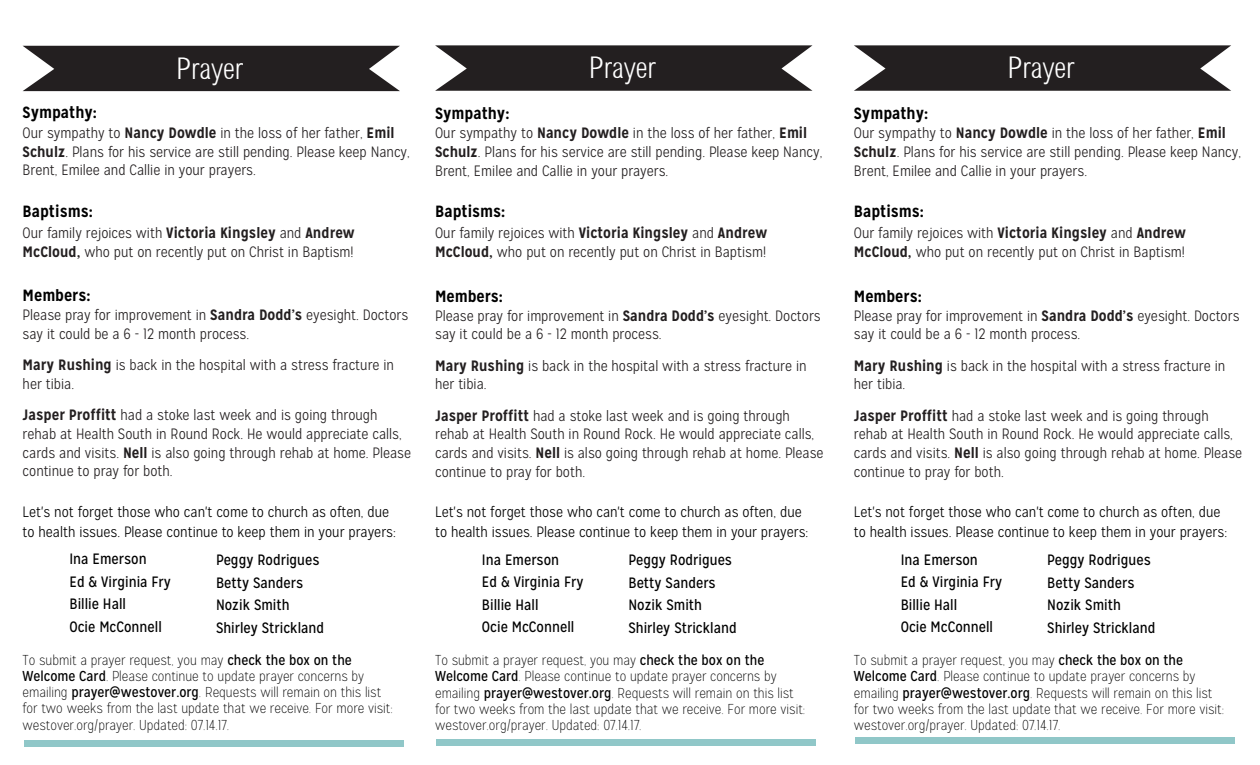
<style>
.page{position:relative;width:1260px;height:765px;background:#fff}
.page>*{position:absolute;margin:0;border:0;box-sizing:border-box;transform-origin:0 0}
.t1{font:30px "Sertig";color:#fff}
.t2{font:700 16.25px "Mission Gothic";color:#000}
.t3{font:300 15px/18.8px "Mission Gothic";color:#231f20}
._2_pt_space{font:300 15px/20px "Mission Gothic";color:#000}
._2_pt_space-2{font:15px "Mission Gothic";color:#000}
._2_pt_space-3{font:100 14.38px/16.2px "Mission Gothic";color:#000}
.s1{font-weight:700}
.s2{font-weight:400}
</style>
<div class="page">
<svg style="left:23px;top:46px;width:377px;height:45px;background:#353132"></svg>
<div style="left:24px;top:740px;width:380px;height:6px;background:#90c7c8"></div>
<svg style="left:435px;top:45px;width:377px;height:46px;background:#373435"></svg>
<div style="left:436px;top:740px;width:380px;height:6px;background:#90c7c8"></div>
<svg style="left:854px;top:45px;width:377px;height:46px;background:#373435"></svg>
<div style="left:855px;top:737px;width:380px;height:6px;background:#90c7c8"></div>
<p class="t2" style="left:23px;top:102px;width:76px">Sympathy:</p>
<p class="t1" style="left:176px;top:50px;width:69px">Prayer</p>
<p class="t3" style="left:23px;top:124px;width:389px">Our sympathy to <span class="s1">Nancy Dowdle</span> in the loss of her father, <span class="s1">Emil<br>Schulz</span>. Plans for his service are still pending. Please keep Nancy,<br>Brent, Emilee and Callie in your prayers.</p>
<p class="t2" style="left:23px;top:201px;width:72px">Baptisms:</p>
<p class="t3" style="left:23px;top:224px;width:334px">Our family rejoices with <span class="s1">Victoria Kingsley</span> and <span class="s1">Andrew</span></p>
<p class="t3" style="left:23px;top:242px;width:333px"><span class="s1">McCloud,</span> who put on recently put on Christ in Baptism!</p>
<p class="t2" style="left:23px;top:286px;width:69px">Members:</p>
<p class="t3" style="left:23px;top:306px;width:387px">Please pray for improvement in <span class="s1">Sandra Dodd’s</span> eyesight. Doctors say it could be a 6 - 12 month process.</p>
<p class="t3" style="left:23px;top:356px;width:373px"><span class="s1">Mary Rushing</span> is back in the hospital with a stress fracture in her tibia.</p>
<p class="t3" style="left:23px;top:406px;width:390px"><span class="s1">Jasper Proffitt</span> had a stoke last week and is going through rehab at Health South in Round Rock. He would appreciate calls, cards and visits. <span class="s1">Nell</span> is also going through rehab at home. Please continue to pray for both.</p>
<p class="_2_pt_space" style="left:23px;top:502px;width:375px">Let's not forget those who can't come to church as often, due to health issues. Please continue to keep them in your prayers:</p>
<p class="_2_pt_space-2" style="left:69px;top:550px;width:79px">Ina Emerson</p>
<p class="_2_pt_space-2" style="left:69px;top:573px;width:103px">Ed &amp; Virginia Fry</p>
<p class="_2_pt_space-2" style="left:69px;top:595px;width:58px">Billie Hall</p>
<p class="_2_pt_space-2" style="left:69px;top:618px;width:94px">Ocie McConnell</p>
<p class="_2_pt_space-2" style="left:216px;top:551px;width:105px">Peggy Rodrigues</p>
<p class="_2_pt_space-2" style="left:216px;top:573px;width:89px">Betty Sanders</p>
<p class="_2_pt_space-2" style="left:216px;top:596px;width:75px">Nozik Smith</p>
<p class="_2_pt_space-2" style="left:216px;top:618px;width:110px">Shirley Strickland</p>
<p class="_2_pt_space-3" style="left:23px;top:652px;width:372px">To submit a prayer request, you may <span class="s2">check the box on the Welcome Card</span>. Please continue to update prayer concerns by emailing <span class="s2">prayer@westover.org</span>. Requests will remain on this list for two weeks from the last update that we receive. For more visit: westover.org/prayer. Updated: 07.14.17.</p>
<p class="t2" style="left:435px;top:103px;width:76px">Sympathy:</p>
<p class="t1" style="left:589px;top:50px;width:69px">Prayer</p>
<p class="t1" style="left:1007px;top:50px;width:69px">Prayer</p>
<p class="t2" style="left:854px;top:103px;width:76px">Sympathy:</p>
<p class="t3" style="left:435px;top:124px;width:389px">Our sympathy to <span class="s1">Nancy Dowdle</span> in the loss of her father, <span class="s1">Emil<br>Schulz</span>. Plans for his service are still pending. Please keep Nancy,<br>Brent, Emilee and Callie in your prayers.</p>
<p class="t2" style="left:435px;top:202px;width:72px">Baptisms:</p>
<p class="t3" style="left:435px;top:224px;width:334px">Our family rejoices with <span class="s1">Victoria Kingsley</span> and <span class="s1">Andrew</span></p>
<p class="t3" style="left:435px;top:243px;width:333px"><span class="s1">McCloud,</span> who put on recently put on Christ in Baptism!</p>
<p class="t2" style="left:435px;top:286px;width:69px">Members:</p>
<p class="t3" style="left:435px;top:306px;width:387px">Please pray for improvement in <span class="s1">Sandra Dodd’s</span> eyesight. Doctors say it could be a 6 - 12 month process.</p>
<p class="t3" style="left:435px;top:356px;width:373px"><span class="s1">Mary Rushing</span> is back in the hospital with a stress fracture in her tibia.</p>
<p class="t3" style="left:435px;top:406px;width:390px"><span class="s1">Jasper Proffitt</span> had a stoke last week and is going through rehab at Health South in Round Rock. He would appreciate calls, cards and visits. <span class="s1">Nell</span> is also going through rehab at home. Please continue to pray for both.</p>
<p class="_2_pt_space" style="left:435px;top:503px;width:375px">Let's not forget those who can't come to church as often, due to health issues. Please continue to keep them in your prayers:</p>
<p class="_2_pt_space-2" style="left:482px;top:551px;width:79px">Ina Emerson</p>
<p class="_2_pt_space-2" style="left:482px;top:573px;width:103px">Ed &amp; Virginia Fry</p>
<p class="_2_pt_space-2" style="left:482px;top:596px;width:58px">Billie Hall</p>
<p class="_2_pt_space-2" style="left:482px;top:618px;width:94px">Ocie McConnell</p>
<p class="_2_pt_space-2" style="left:628px;top:551px;width:105px">Peggy Rodrigues</p>
<p class="_2_pt_space-2" style="left:628px;top:574px;width:89px">Betty Sanders</p>
<p class="_2_pt_space-2" style="left:628px;top:596px;width:75px">Nozik Smith</p>
<p class="_2_pt_space-2" style="left:628px;top:619px;width:110px">Shirley Strickland</p>
<p class="_2_pt_space-3" style="left:435px;top:652px;width:372px">To submit a prayer request, you may <span class="s2">check the box on the Welcome Card</span>. Please continue to update prayer concerns by emailing <span class="s2">prayer@westover.org</span>. Requests will remain on this list for two weeks from the last update that we receive. For more visit: westover.org/prayer. Updated: 07.14.17.</p>
<p class="t3" style="left:854px;top:124px;width:389px">Our sympathy to <span class="s1">Nancy Dowdle</span> in the loss of her father, <span class="s1">Emil<br>Schulz</span>. Plans for his service are still pending. Please keep Nancy,<br>Brent, Emilee and Callie in your prayers.</p>
<p class="t2" style="left:854px;top:202px;width:72px">Baptisms:</p>
<p class="t3" style="left:854px;top:224px;width:334px">Our family rejoices with <span class="s1">Victoria Kingsley</span> and <span class="s1">Andrew</span></p>
<p class="t3" style="left:854px;top:243px;width:333px"><span class="s1">McCloud,</span> who put on recently put on Christ in Baptism!</p>
<p class="t2" style="left:854px;top:286px;width:69px">Members:</p>
<p class="t3" style="left:854px;top:306px;width:387px">Please pray for improvement in <span class="s1">Sandra Dodd’s</span> eyesight. Doctors say it could be a 6 - 12 month process.</p>
<p class="t3" style="left:854px;top:356px;width:373px"><span class="s1">Mary Rushing</span> is back in the hospital with a stress fracture in her tibia.</p>
<p class="t3" style="left:854px;top:406px;width:390px"><span class="s1">Jasper Proffitt</span> had a stoke last week and is going through rehab at Health South in Round Rock. He would appreciate calls, cards and visits. <span class="s1">Nell</span> is also going through rehab at home. Please continue to pray for both.</p>
<p class="_2_pt_space" style="left:854px;top:503px;width:375px">Let's not forget those who can't come to church as often, due to health issues. Please continue to keep them in your prayers:</p>
<p class="_2_pt_space-2" style="left:901px;top:551px;width:79px">Ina Emerson</p>
<p class="_2_pt_space-2" style="left:901px;top:573px;width:103px">Ed &amp; Virginia Fry</p>
<p class="_2_pt_space-2" style="left:901px;top:596px;width:58px">Billie Hall</p>
<p class="_2_pt_space-2" style="left:901px;top:618px;width:94px">Ocie McConnell</p>
<p class="_2_pt_space-2" style="left:1047px;top:551px;width:105px">Peggy Rodrigues</p>
<p class="_2_pt_space-2" style="left:1047px;top:574px;width:89px">Betty Sanders</p>
<p class="_2_pt_space-2" style="left:1047px;top:596px;width:75px">Nozik Smith</p>
<p class="_2_pt_space-2" style="left:1047px;top:619px;width:110px">Shirley Strickland</p>
<p class="_2_pt_space-3" style="left:854px;top:652px;width:372px">To submit a prayer request, you may <span class="s2">check the box on the Welcome Card</span>. Please continue to update prayer concerns by emailing <span class="s2">prayer@westover.org</span>. Requests will remain on this list for two weeks from the last update that we receive. For more visit: westover.org/prayer. Updated: 07.14.17.</p>
</div>
